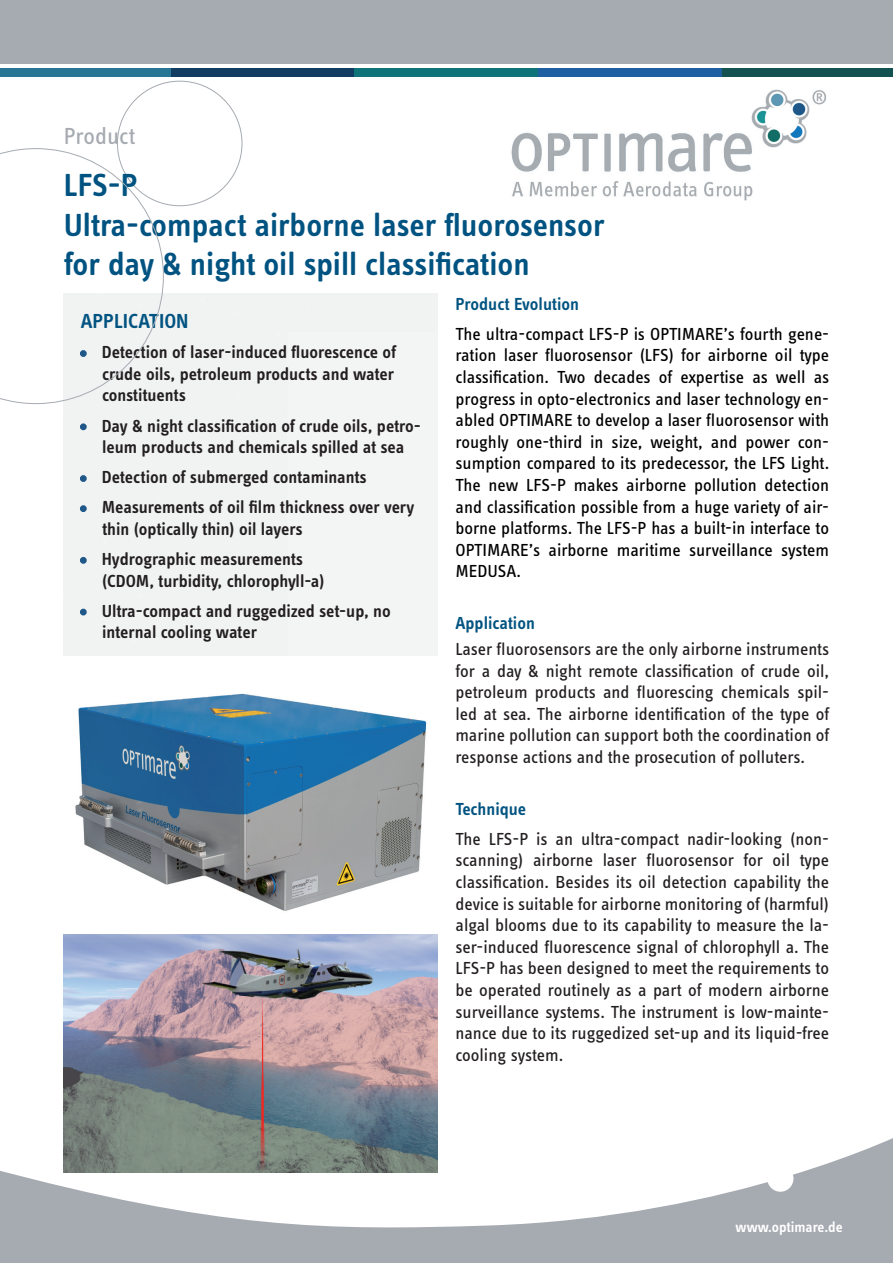
<style>
.page{position:relative;width:893px;height:1263px;background:#fff}
.page>*{position:absolute;margin:0;border:0;box-sizing:border-box;transform-origin:0 0}
.t1{font:600 33px/39.6px "Info Text OT";letter-spacing:-.005em;color:#005381}
.t2{font:24px "Info Text OT";color:#a6abb1}
.t3{font:600 21px "Info Text OT";color:#005381}
.t4{font:18px/21.6px "Info Text OT";color:#231f20;text-align:justify}
.t5{font:18px/21.6px "Info Text OT";color:#000;text-align:justify}
.t6{font:600 18px/21.6px "Info Text OT";color:#231f20}
.t7{font:600 18px "Info Text OT";color:#005381}
.t8{font:600 15px "Info Text OT";color:#fff}
.s1{font-family:"Myriad Pro";font-weight:400;color:#1f5789}
</style>
<div class="page">
<div style="left:64px;top:294px;width:373px;height:361px;background:#f1f3f3"></div>
<svg style="left:0;top:1132px;width:893px;height:131px;fill:#a6abb1"></svg>
<div style="left:767px;top:1165px;width:26px;height:27px;background:#fff;border-radius:50%"></div>
<div style="left:80px;top:423px;width:7px;height:7px;border:3px solid #1f5789;border-radius:50%"></div>
<div style="left:80px;top:475px;width:7px;height:7px;border:3px solid #1f5789;border-radius:50%"></div>
<div style="left:80px;top:505px;width:7px;height:7px;border:3px solid #1f5789;border-radius:50%"></div>
<div style="left:80px;top:557px;width:7px;height:7px;border:3px solid #1f5789;border-radius:50%"></div>
<div style="left:80px;top:609px;width:7px;height:6px;border:3px solid #1f5789;border-radius:50%"></div>
<div style="left:0;top:0;width:893px;height:64px;background:#a6abb1"></div>
<div style="left:0;top:68px;width:171px;height:9px;background:#277696"></div>
<div style="left:171px;top:68px;width:184px;height:9px;background:#133c62"></div>
<div style="left:355px;top:68px;width:183px;height:9px;background:#0f747a"></div>
<div style="left:538px;top:68px;width:184px;height:9px;background:#1e5fa1"></div>
<div style="left:722px;top:68px;width:171px;height:9px;background:#135251"></div>
<svg style="left:0;top:148px;width:164px;height:256px"></svg>
<img style="left:64px;top:934px;width:373px;height:239px">
<img style="left:511px;top:89px;width:316px;height:112px">
<img style="left:75px;top:693px;width:352px;height:218px">
<h2 class="t2" style="left:64px;top:121px;width:73px">Product</h2>
<h1 class="t1" style="left:64px;top:165px;width:543px">LFS-P<br>Ultra-compact airborne laser fluorosensor for day &amp; night oil spill classification</h1>
<p class="t3" style="left:81px;top:309px;width:109px">APPLICATION</p>
<p class="t6" style="left:102px;top:341px;width:296px;text-align:justify;text-indent:-21px"><span class="s1">•</span> Detection of laser-induced fluorescence of crude oils, petroleum products and water constituents</p>
<p class="t6" style="left:81px;top:414px;width:342px;text-align:center"><span class="s1">•</span> Day &amp; night classification of crude oils, petro&shy;leum products and chemicals spilled at sea</p>
<p class="t6" style="left:81px;top:466px;width:288px"><span class="s1">•</span> Detection of submerged contaminants</p>
<p class="t6" style="left:102px;top:496px;width:314px;text-indent:-21px"><span class="s1">•</span> Measurements of oil film thickness over very thin (optically thin) oil layers</p>
<p class="t6" style="left:102px;top:548px;width:224px;text-indent:-21px"><span class="s1">•</span> Hydrographic measurements (CDOM, turbidity, chlorophyll-a)</p>
<p class="t6" style="left:102px;top:600px;width:290px;text-indent:-21px"><span class="s1">•</span> Ultra-compact and ruggedized set-up, no internal cooling water</p>
<p class="t7" style="left:455px;top:293px;width:125px">Product Evolution</p>
<p class="t5" style="left:455px;top:322px;width:375px">The ultra-compact LFS-P is OPTIMARE’s fourth gene&shy;ration laser fluorosensor (LFS) for airborne oil type classification. Two decades of expertise as well as progress in opto-electronics and laser technology en&shy;abled OPTIMARE to develop a laser fluorosensor with roughly one-third in size, weight, and power con&shy;sumption compared to its predecessor, the LFS Light.<br>The new LFS-P makes airborne pollution detection and classification possible from a huge variety of air&shy;borne platforms. The LFS-P has a built-in interface to OPTIMARE’s airborne maritime surveillance system MEDUSA.</p>
<p class="t7" style="left:455px;top:612px;width:81px">Application</p>
<p class="t4" style="left:455px;top:638px;width:375px">Laser fluorosensors are the only airborne instruments for a day &amp; night remote classification of crude oil, petroleum products and fluorescing chemicals spil&shy;led at sea. The airborne identification of the type of marine pollution can support both the coordination of response actions and the prosecution of polluters.</p>
<p class="t7" style="left:455px;top:798px;width:72px">Technique</p>
<p class="t4" style="left:455px;top:827px;width:375px">The LFS-P is an ultra-compact nadir-looking (non&shy;scanning) airborne laser fluorosensor for oil type classification. Besides its oil detection capability the device is suitable for airborne monitoring of (harmful) algal blooms due to its capability to measure the la&shy;ser-induced fluorescence signal of chlorophyll a. The LFS-P has been designed to meet the requirements to be operated routinely as a part of modern airborne surveillance systems. The instrument is low-mainte&shy;nance due to its ruggedized set-up and its liquid-free cooling system.</p>
<p class="t8" style="left:736px;top:1218px;width:108px">www.optimare.de</p>
</div>
